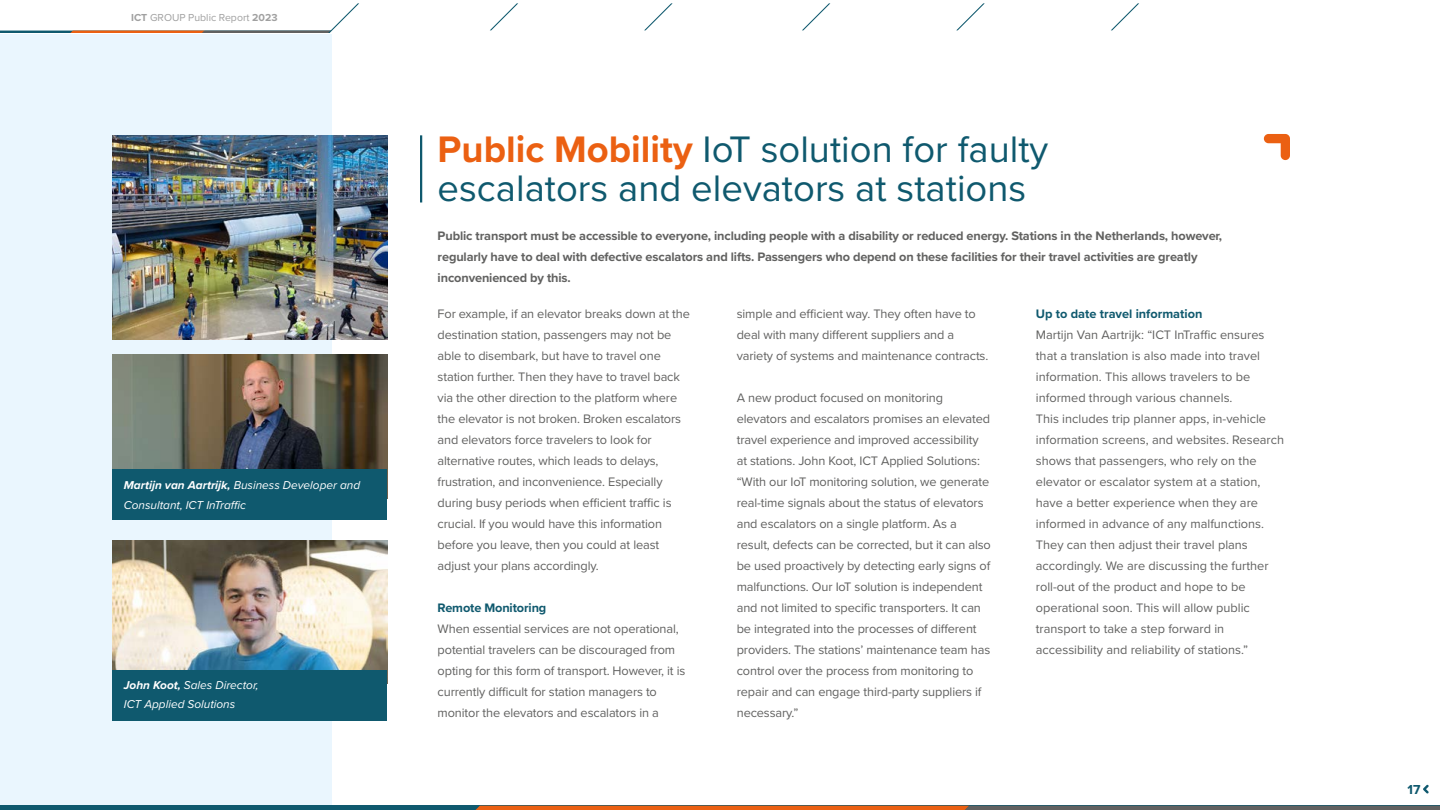
<style>
.page{position:relative;width:1440px;height:810px;background:#fff}
.page>*{position:absolute;margin:0;border:0;box-sizing:border-box;transform-origin:0 0}
.t1{font:38.25px/39px "Proxima Nova";color:#0f596e}
.t2{font:700 13.5px "Proxima Nova";color:#0f596e}
.t3{font:12.75px/21px "Proxima Nova";letter-spacing:-.01em;color:#616160}
.t4{font:700 12.75px/21px "Proxima Nova";letter-spacing:-.01em;color:#616160}
.t5{font:700 12.75px "Proxima Nova";color:#0f596e}
.t6{font:italic 11.85px/19.5px "Proxima Nova";color:#fff}
.t7{font:10.5px "Proxima Nova";color:#a0a0a0}
.s1{font-weight:700}
.s2{font-weight:700;color:#eb6012}
</style>
<div class="page">
<div style="left:0;top:34px;width:331px;height:772px;background:#eaf6fe"></div>
<img style="left:112px;top:136px;width:275px;height:203px">
<svg style="left:1264px;top:134px;width:26px;height:26px"></svg>
<img style="left:113px;top:355px;width:274px;height:114px">
<img style="left:112px;top:540px;width:275px;height:130px">
<div style="left:112px;top:670px;width:275px;height:51px;background:#0f596e"></div>
<div style="left:112px;top:469px;width:275px;height:51px;background:#0f596e"></div>
<hr style="left:420px;top:135px;width:2px;height:67px;background:#0f596e">
<svg style="left:802px;top:3px;width:29px;height:28px"></svg>
<svg style="left:956px;top:3px;width:29px;height:28px"></svg>
<svg style="left:1111px;top:3px;width:28px;height:28px"></svg>
<svg style="left:490px;top:3px;width:28px;height:28px"></svg>
<svg style="left:644px;top:3px;width:29px;height:28px"></svg>
<svg style="left:1423px;top:785px;width:6px;height:9px"></svg>
<hr style="left:0;top:806px;width:1440px;height:4px;background:#0f596e">
<svg style="left:475px;top:806px;width:965px;height:4px;background:#a66038"></svg>
<svg style="left:0;top:3px;width:359px;height:30px"></svg>
<p class="t7" style="left:131px;top:10px;width:148px"><span class="s1">ICT</span> GROUP Public Report <span class="s1">2023</span></p>
<p class="t6" style="left:124px;top:475px;width:238px"><span class="s1">Martijn van Aartrijk,</span> Business Developer and<br>Consultant, ICT InTraffic</p>
<p class="t6" style="left:124px;top:674px;width:136px"><span class="s1">John Koot,</span> Sales Director,<br>ICT Applied Solutions</p>
<h1 class="t1" style="left:438px;top:128px;width:612px"><span class="s2">Public Mobility</span> IoT solution for faulty escalators and elevators at stations</h1>
<p class="t4" style="left:438px;top:225px;width:786px">Public transport must be accessible to everyone, including people with a disability or reduced energy. Stations in the Netherlands, however, regularly have to deal with defective escalators and lifts. Passengers who depend on these facilities for their travel activities are greatly inconvenienced by this.</p>
<p class="t3" style="left:438px;top:303px;width:254px">For example, if an elevator breaks down at the destination station, passengers may not be able to disembark, but have to travel one station further. Then they have to travel back via the other direction to the platform where the elevator is not broken. Broken escalators and elevators force travelers to look for alternative routes, which leads to delays, frustration, and inconvenience. Especially during busy periods when efficient traffic is crucial. If you would have this information before you leave, then you could at least adjust your plans accordingly.</p>
<p class="t5" style="left:438px;top:598px;width:110px">Remote Monitoring</p>
<p class="t3" style="left:438px;top:618px;width:249px">When essential services are not operational, potential travelers can be discouraged from opting for this form of transport. However, it is currently difficult for station managers to monitor the elevators and escalators in a</p>
<p class="t3" style="left:737px;top:303px;width:253px">simple and efficient way. They often have to deal with many different suppliers and a variety of systems and maintenance contracts.</p>
<p class="t3" style="left:737px;top:387px;width:256px">A new product focused on monitoring elevators and escalators promises an elevated travel experience and improved accessibility at stations. John Koot, ICT Applied Solutions: “With our IoT monitoring solution, we generate real-time signals about the status of elevators and escalators on a single platform. As a result, defects can be corrected, but it can also be used proactively by detecting early signs of malfunctions. Our IoT solution is independent and not limited to specific transporters. It can be integrated into the processes of different providers. The stations’ maintenance team has control over the process from monitoring to repair and can engage third-party suppliers if necessary.”</p>
<p class="t5" style="left:1036px;top:304px;width:168px">Up to date travel information</p>
<p class="t3" style="left:1036px;top:324px;width:250px">Martijn Van Aartrijk: “ICT InTraffic ensures that a translation is also made into travel information. This allows travelers to be informed through various channels.<br>This includes trip planner apps, in-vehicle information screens, and websites. Research shows that passengers, who rely on the elevator or escalator system at a station, have a better experience when they are informed in advance of any malfunctions.<br>They can then adjust their travel plans accordingly. We are discussing the further roll-out of the product and hope to be operational soon. This will allow public transport to take a step forward in accessibility and reliability of stations.”</p>
<p class="t2" style="left:1408px;top:779px;width:14px">17</p>
</div>
